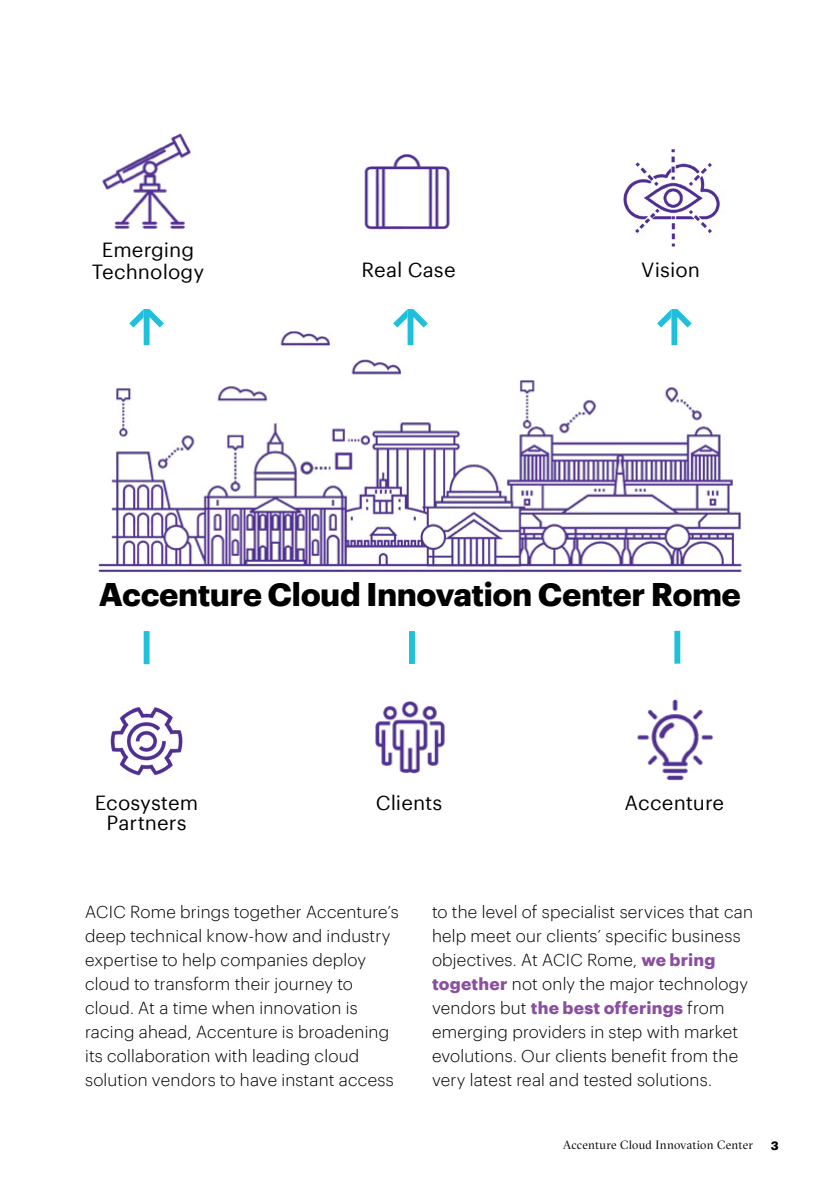
<style>
.page{position:relative;width:840px;height:1191px;background:#fff}
.page>*{position:absolute;margin:0;border:0;box-sizing:border-box;transform-origin:0 0}
.t1{font:700 32px "Graphik";letter-spacing:-.02em;color:#000}
.t2{font:20px/22px "Graphik";letter-spacing:.005em;color:#000;text-align:center}
.t3{font:300 17px/24px "Graphik";letter-spacing:.01em;color:#000}
.t4{font:12px "GT Sectra Fine";letter-spacing:.015em;color:#000}
.t5{font:700 12px "Graphik";color:#000}
.s1{font-weight:700;color:#8b4f9f}
</style>
<div class="page">
<img style="left:98px;top:322px;width:644px;height:251px">
<div style="left:409px;top:631px;width:5px;height:33px;background:#1fc0db"></div>
<div style="left:674px;top:631px;width:6px;height:32px;background:#1fc0db"></div>
<div style="left:143px;top:631px;width:6px;height:33px;background:#1fc0db"></div>
<img style="left:102px;top:133px;width:89px;height:96px">
<img style="left:364px;top:154px;width:86px;height:76px">
<img style="left:375px;top:701px;width:70px;height:73px">
<img style="left:623px;top:149px;width:97px;height:97px">
<img style="left:637px;top:699px;width:76px;height:82px">
<img style="left:110px;top:707px;width:73px;height:71px">
<svg style="left:129px;top:309px;width:35px;height:36px"></svg>
<svg style="left:393px;top:309px;width:34px;height:36px"></svg>
<svg style="left:656px;top:309px;width:35px;height:36px"></svg>
<p class="t2" style="left:92px;top:237px;width:114px">Emerging<br>Technology</p>
<p class="t2" style="left:361px;top:257px;width:95px">Real Case</p>
<p class="t2" style="left:640px;top:257px;width:60px">Vision</p>
<h1 class="t1" style="left:99px;top:570px;width:643px">Accenture Cloud Innovation Center Rome</h1>
<p class="t2" style="left:95px;top:790px;width:105px;line-height:20.4px">Ecosystem<br>Partners</p>
<p class="t2" style="left:375px;top:789px;width:68px">Clients</p>
<p class="t2" style="left:624px;top:789px;width:101px">Accenture</p>
<p class="t3" style="left:85px;top:898px;width:315px">ACIC Rome brings together Accenture’s deep technical know-how and industry expertise to help companies deploy cloud to transform their journey to cloud. At a time when innovation is racing ahead, Accenture is broadening its collaboration with leading cloud solution vendors to have instant access</p>
<p class="t3" style="left:432px;top:898px;width:322px">to the level of specialist services that can help meet our clients’ specific business objectives. At ACIC Rome, <span class="s1">we bring together</span> not only the major technology vendors but <span class="s1">the best offerings</span> from emerging providers in step with market evolutions. Our clients benefit from the very latest real and tested solutions.</p>
<p class="t4" style="left:562px;top:1137px;width:191px">Accenture Cloud Innovation Center</p>
<p class="t5" style="left:770px;top:1136px;width:9px">3</p>
</div>
